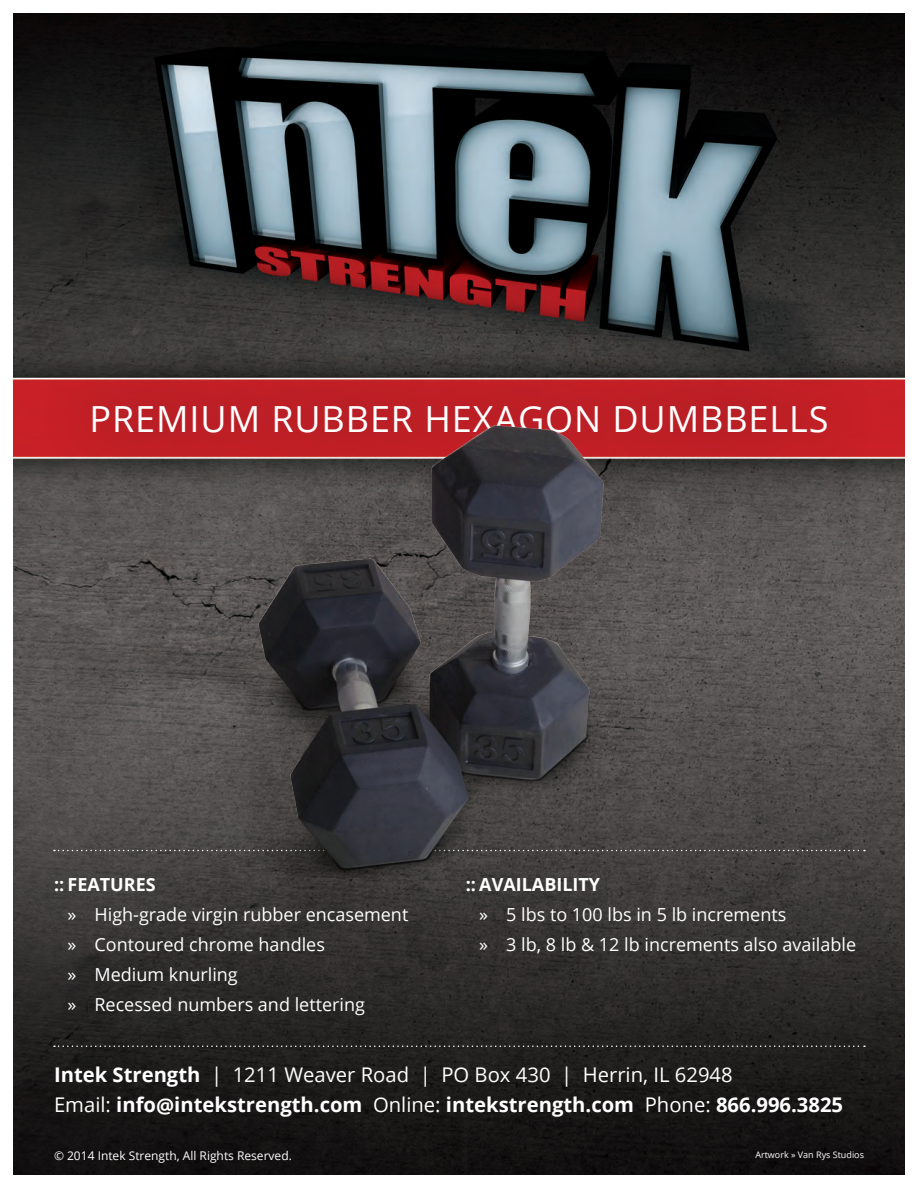
<style>
.page{position:relative;width:918px;height:1188px;background:#fff}
.page>*{position:absolute;margin:0;border:0;box-sizing:border-box;transform-origin:0 0}
.t1{font:36px "Open Sans";letter-spacing:.025em;color:#fff}
.t2{font:700 20.25px/30px "Open Sans";color:#fff}
.t3{font:18px/30px "Open Sans";color:#fff}
.t4{font:700 18px "Open Sans";color:#fff}
.t5{font:12px "Open Sans";color:#fff}
.t6{font:9px "Open Sans";color:#fff}
.s1{font-weight:400}
</style>
<div class="page">
<img style="left:14px;top:14px;width:890px;height:1160px">
<svg style="left:54px;top:1046px;width:811px;height:1px"></svg>
<svg style="left:54px;top:850px;width:811px;height:1px"></svg>
<div style="left:36px;top:347px;width:845px;height:144px;background:#231f20;opacity:.75"></div>
<img style="left:224px;top:418px;width:410px;height:460px">
<h1 class="t1" style="left:90px;top:394px;width:740px">PREMIUM RUBBER HEXAGON DUMBBELLS</h1>
<p class="t4" style="left:54px;top:872px;width:103px">:: FEATURES</p>
<p class="t3" style="left:68px;top:899px;width:342px">» High-grade virgin rubber encasement » Contoured chrome handles<br>» Medium knurling<br>» Recessed numbers and lettering</p>
<p class="t4" style="left:466px;top:872px;width:136px">:: AVAILABILITY</p>
<p class="t3" style="left:479px;top:899px;width:378px">» 5 lbs to 100 lbs in 5 lb increments<br>» 3 lb, 8 lb &amp; 12 lb increments also available</p>
<p class="t2" style="left:54px;top:1059px;width:791px">Intek Strength <span class="s1">| 1211 Weaver Road | PO Box 430 | Herrin, IL 62948<br>Email:</span> info@intekstrength.com <span class="s1">Online:</span> intekstrength.com <span class="s1">Phone:</span> 866.996.3825</p>
<p class="t5" style="left:54px;top:1147px;width:239px">© 2014 Intek Strength, All Rights Reserved.</p>
<p class="t6" style="left:755px;top:1149px;width:110px">Artwork » Van Rys Studios</p>
</div>
